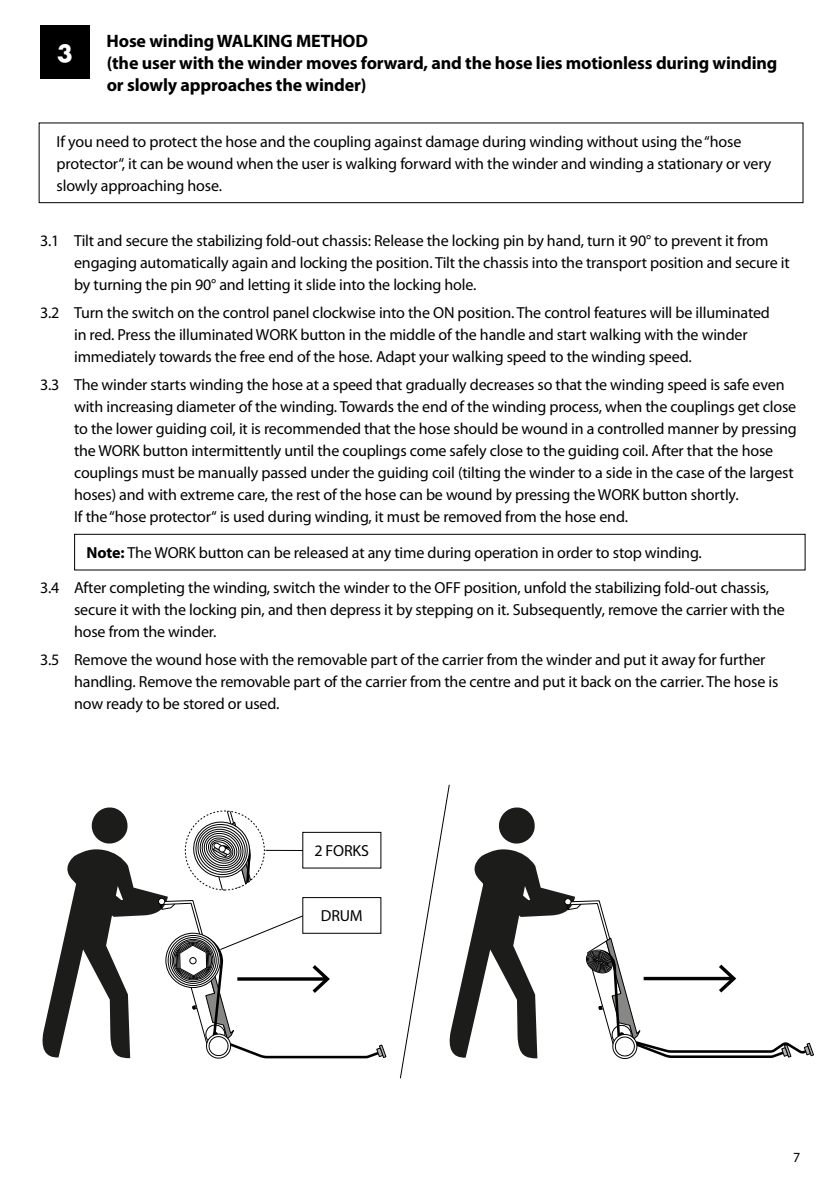
<style>
.page{position:relative;width:840px;height:1191px;background:#fff}
.page>*{position:absolute;margin:0;border:0;box-sizing:border-box;transform-origin:0 0}
._20_H2{font:700 26px "Futura TOT";color:#fff}
._20_text{font:700 18px/22px "Myriad Pro";letter-spacing:-.01em;color:#000}
._20_text-2{font:16px/22px "Myriad Pro";letter-spacing:-.01em;color:#000}
.t1{font:14px "Myriad Pro";color:#000}
.s1{font-weight:700}
</style>
<div class="page">
<div style="left:40px;top:26px;width:50px;height:53px;background:#000"></div>
<div style="left:74px;top:534px;width:731px;height:36px;border:1px solid #000"></div>
<div style="left:39px;top:122px;width:764px;height:81px;border:1px solid #000"></div>
<svg style="left:42px;top:807px;width:344px;height:252px"></svg>
<hr style="left:265px;top:850px;width:37px;height:1px;background:#000">
<svg style="left:400px;top:784px;width:413px;height:295px"></svg>
<p class="_20_H2" style="left:57px;top:37px;width:17px">3</p>
<p class="_20_text" style="left:106px;top:31px;width:672px">Hose winding WALKING METHOD<br>(the user with the winder moves forward, and the hose lies motionless during winding or slowly approaches the winder)</p>
<p class="_20_text-2" style="left:57px;top:131px;width:715px">If you need to protect the hose and the coupling against damage during winding without using the “hose protector“, it can be wound when the user is walking forward with the winder and winding a stationary or very slowly approaching hose.</p>
<p class="_20_text-2" style="left:74px;top:230px;width:716px;text-indent:-34px">3.1 Tilt and secure the stabilizing fold-out chassis: Release the locking pin by hand, turn it 90° to prevent it from engaging automatically again and locking the position. Tilt the chassis into the transport position and secure it by turning the pin 90° and letting it slide into the locking hole.</p>
<p class="_20_text-2" style="left:74px;top:302px;width:697px;text-indent:-34px">3.2 Turn the switch on the control panel clockwise into the ON position. The control features will be illuminated in red. Press the illuminated WORK button in the middle of the handle and start walking with the winder immediately towards the free end of the hose. Adapt your walking speed to the winding speed.</p>
<p class="_20_text-2" style="left:74px;top:373px;width:723px;text-indent:-34px">3.3 The winder starts winding the hose at a speed that gradually decreases so that the winding speed is safe even with increasing diameter of the winding. Towards the end of the winding process, when the couplings get close to the lower guiding coil, it is recommended that the hose should be wound in a controlled manner by pressing the WORK button intermittently until the couplings come safely close to the guiding coil. After that the hose couplings must be manually passed under the guiding coil (tilting the winder to a side in the case of the largest hoses) and with extreme care, the rest of the hose can be wound by pressing the WORK button shortly.<br>If the “hose protector“ is used during winding, it must be removed from the hose end.</p>
<p class="_20_text-2" style="left:86px;top:542px;width:616px"><span class="s1">Note:</span> The WORK button can be released at any time during operation in order to stop winding.</p>
<p class="_20_text-2" style="left:74px;top:577px;width:711px;text-indent:-34px">3.4 After completing the winding, switch the winder to the OFF position, unfold the stabilizing fold-out chassis, secure it with the locking pin, and then depress it by stepping on it. Subsequently, remove the carrier with the hose from the winder.</p>
<p class="_20_text-2" style="left:74px;top:649px;width:705px;text-indent:-34px">3.5 Remove the wound hose with the removable part of the carrier from the winder and put it away for further handling. Remove the removable part of the carrier from the centre and put it back on the carrier. The hose is now ready to be stored or used.</p>
<p class="_20_text-2" style="left:314px;top:840px;width:56px">2 FORKS</p>
<p class="_20_text-2" style="left:320px;top:905px;width:43px">DRUM</p>
<p class="t1" style="left:792px;top:1149px;width:9px">7</p>
</div>
